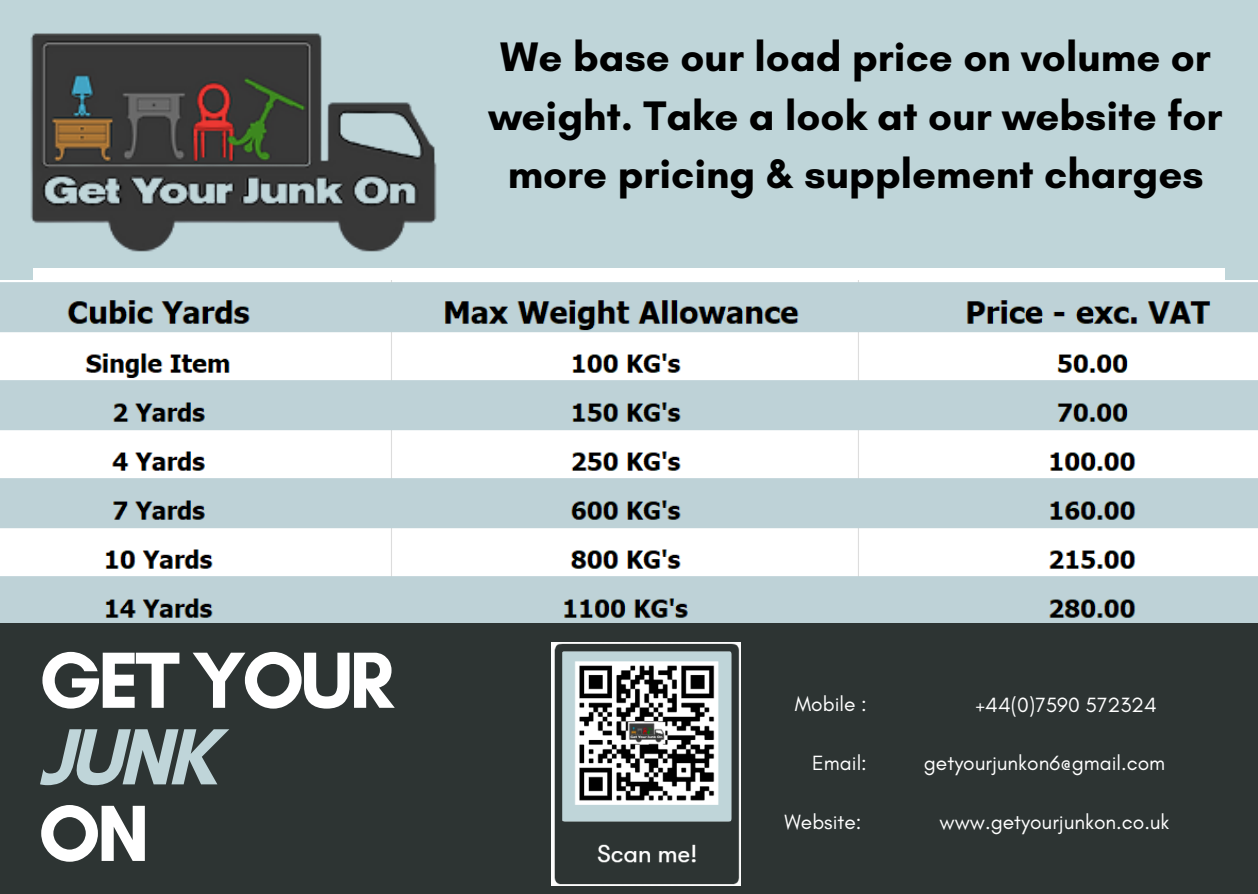
<style>
.page{position:relative;width:1258px;height:894px;background:#fff}
.page>*{position:absolute;margin:0;border:0;box-sizing:border-box;transform-origin:0 0}
.t1{font:700 81px/76.5px "Open Sans";letter-spacing:-.05em;color:#fff}
.t2{font:700 81px/76.5px "Glacial Indifference";letter-spacing:-.05em;color:#fff}
.t3{font:700 42px/58.5px "Glacial Indifference";color:#000;text-align:center}
.t4{font:21px "Glacial Indifference";color:#fff}
.s1{color:#bfd5d9}
.s2{font-style:italic;color:#bfd5d9}
</style>
<div class="page">
<div style="left:0;top:0;width:1258px;height:893px;background:#bfd5d9"></div>
<div style="left:0;top:622px;width:1258px;height:271px;background:#2d3433"></div>
<img style="left:30px;top:33px;width:407px;height:240px">
<div style="left:34px;top:268px;width:1191px;height:12px;background:#fff"></div>
<img style="left:551px;top:642px;width:189px;height:242px">
<img style="left:0;top:280px;width:1258px;height:338px">
<p class="t3" style="left:489px;top:27px;width:735px">We base our load price on volume or weight. Take a look at our website for more pricing &amp; supplement charges</p>
<p class="t2" style="left:38px;top:641px;width:357px">GET YOUR<br><span class="s1">JUNK<br></span>ON</p>
<p class="t1" style="left:38px;top:655px;width:375px">GET YOUR<br><span class="s2">JUNK</span></p>
<h2 class="t1" style="left:38px;top:808px;width:128px">ON</h2>
<p class="t4" style="left:795px;top:690px;width:74px">Mobile :</p>
<h1 class="t4" style="left:812px;top:749px;width:56px">Email:</h1>
<p class="t4" style="left:975px;top:691px;width:183px">+44(0)7590 572324</p>
<p class="t4" style="left:924px;top:749px;width:243px">getyourjunkon6@gmail.com</p>
<h1 class="t4" style="left:784px;top:808px;width:79px">Website:</h1>
<p class="t4" style="left:939px;top:808px;width:231px">www.getyourjunkon.co.uk</p>
</div>
